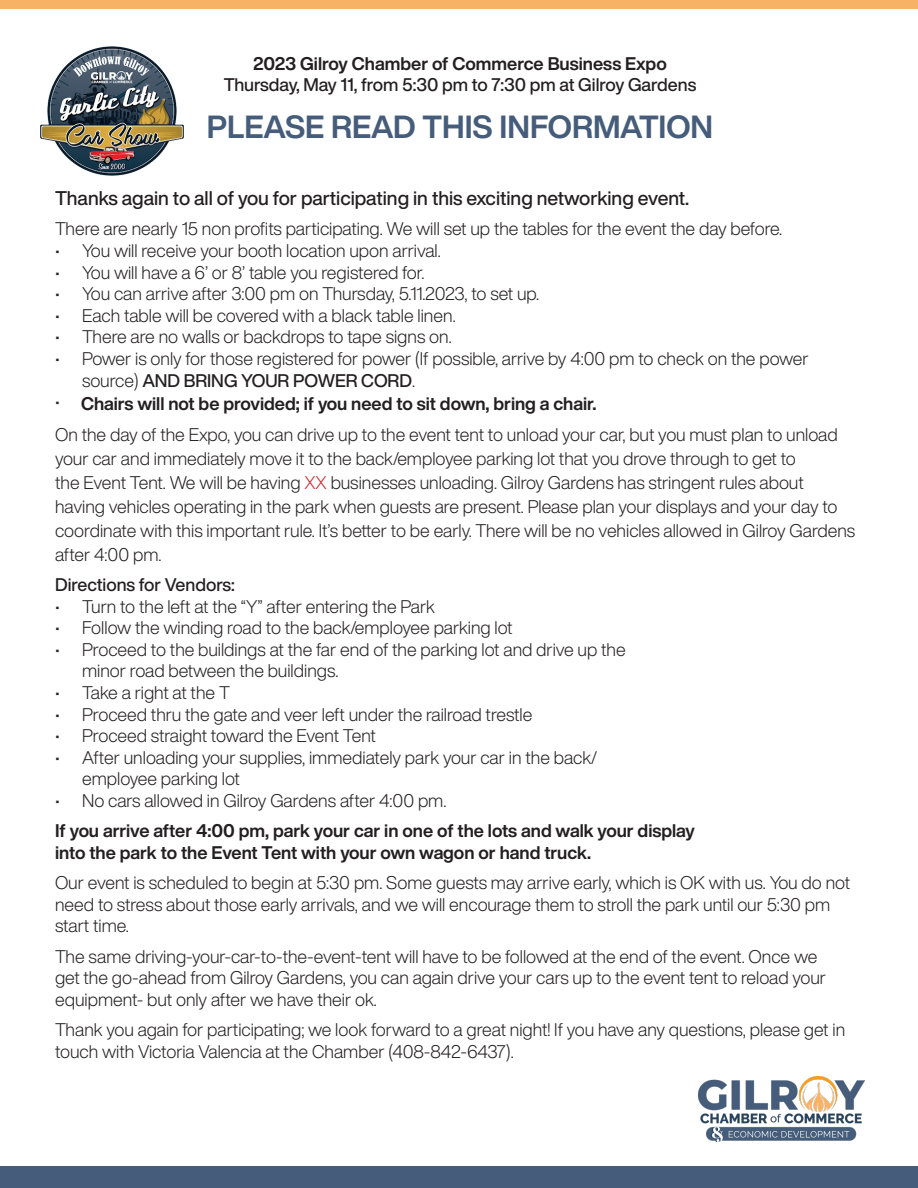
<style>
.page{position:relative;width:918px;height:1188px;background:#fff}
.page>*{position:absolute;margin:0;border:0;box-sizing:border-box;transform-origin:0 0}
.t1{font:700 31.5px "Helvetica Now Display";color:#455d7a}
.t2{font:500 19.5px "Helvetica Now Display";color:#231f20}
.t3{font:300 18px/21.6px "Helvetica Now Display";color:#231f20}
.t4{font:700 18px/21.6px "Helvetica Now Display";color:#231f20}
.t5{font:500 18px/21.6px "Helvetica Now Display";color:#231f20;text-align:center}
.s1{font-weight:700}
.s2{font-weight:500}
.s3{color:#d1232a}
</style>
<div class="page">
<img style="left:699px;top:1076px;width:165px;height:66px">
<div style="left:0;top:1166px;width:918px;height:22px;background:#455d7a"></div>
<img style="left:40px;top:46px;width:144px;height:130px">
<div style="left:0;top:0;width:918px;height:8px;background:#f7b266"></div>
<p class="t5" style="left:224px;top:52px;width:474px"><span class="s1">2023 Gilroy Chamber of Commerce Business Expo<br></span>Thursday, May 11, from 5:30 pm to 7:30 pm at Gilroy Gardens</p>
<p class="t1" style="left:207px;top:105px;width:508px">PLEASE READ THIS INFORMATION</p>
<p class="t2" style="left:55px;top:185px;width:636px">Thanks again to all of you for participating in this exciting networking event.</p>
<p class="t3" style="left:55px;top:218px;width:729px">There are nearly 15 non profits participating. We will set up the tables for the event the day before.</p>
<p class="t3" style="left:55px;top:240px;width:387px">• You will receive your booth location upon arrival.</p>
<p class="t3" style="left:55px;top:261px;width:371px">• You will have a 6’ or 8’ table you registered for.</p>
<p class="t3" style="left:55px;top:283px;width:486px">• You can arrive after 3:00 pm on Thursday, 5.11.2023, to set up.</p>
<p class="t3" style="left:55px;top:304px;width:402px">• Each table will be covered with a black table linen.</p>
<p class="t3" style="left:55px;top:326px;width:398px">• There are no walls or backdrops to tape signs on.</p>
<p class="t3" style="left:82px;top:348px;width:728px;text-indent:-27px">• Power is only for those registered for power (If possible, arrive by 4:00 pm to check on the power source) <span class="s2">AND BRING YOUR POWER CORD</span>.</p>
<p class="t3" style="left:55px;top:391px;width:6px">•</p>
<p class="t3" style="left:55px;top:422px;width:802px;line-height:24px">On the day of the Expo, you can drive up to the event tent to unload your car, but you must plan to unload your car and immediately move it to the back/employee parking lot that you drove through to get to<br>the Event Tent. We will be having <span class="s3">XX</span> businesses unloading. Gilroy Gardens has stringent rules about having vehicles operating in the park when guests are present. Please plan your displays and your day to coordinate with this important rule. It’s better to be early. There will be no vehicles allowed in Gilroy Gardens after 4:00 pm.</p>
<p class="t5" style="left:55px;top:574px;width:181px">Directions for Vendors:</p>
<p class="t3" style="left:55px;top:595px;width:382px">• Turn to the left at the “Y” after entering the Park</p>
<p class="t3" style="left:55px;top:617px;width:459px">• Follow the winding road to the back/employee parking lot</p>
<p class="t3" style="left:82px;top:639px;width:545px;text-indent:-27px">• Proceed to the buildings at the far end of the parking lot and drive up the minor road between the buildings.</p>
<p class="t3" style="left:55px;top:682px;width:176px">• Take a right at the T</p>
<p class="t3" style="left:55px;top:703px;width:479px">• Proceed thru the gate and veer left under the railroad trestle</p>
<p class="t3" style="left:55px;top:725px;width:322px">• Proceed straight toward the Event Tent</p>
<p class="t3" style="left:82px;top:747px;width:517px;text-indent:-27px">• After unloading your supplies, immediately park your car in the back/ employee parking lot</p>
<p class="t3" style="left:55px;top:790px;width:393px">• No cars allowed in Gilroy Gardens after 4:00 pm.</p>
<p class="t4" style="left:55px;top:820px;width:641px">If you arrive after 4:00 pm, park your car in one of the lots and walk your display into the park to the Event Tent with your own wagon or hand truck.</p>
<p class="t3" style="left:55px;top:872px;width:797px">Our event is scheduled to begin at 5:30 pm. Some guests may arrive early, which is OK with us. You do not need to stress about those early arrivals, and we will encourage them to stroll the park until our 5:30 pm start time.</p>
<p class="t3" style="left:55px;top:945px;width:773px">The same driving-your-car-to-the-event-tent will have to be followed at the end of the event. Once we get the go-ahead from Gilroy Gardens, you can again drive your cars up to the event tent to reload your equipment- but only after we have their ok.</p>
<p class="t3" style="left:55px;top:1019px;width:792px">Thank you again for participating; we look forward to a great night! If you have any questions, please get in touch with Victoria Valencia at the Chamber (408-842-6437).</p>
<p class="t4" style="left:81px;top:393px;width:517px">Chairs will not be provided; if you need to sit down, bring a chair.</p>
</div>
